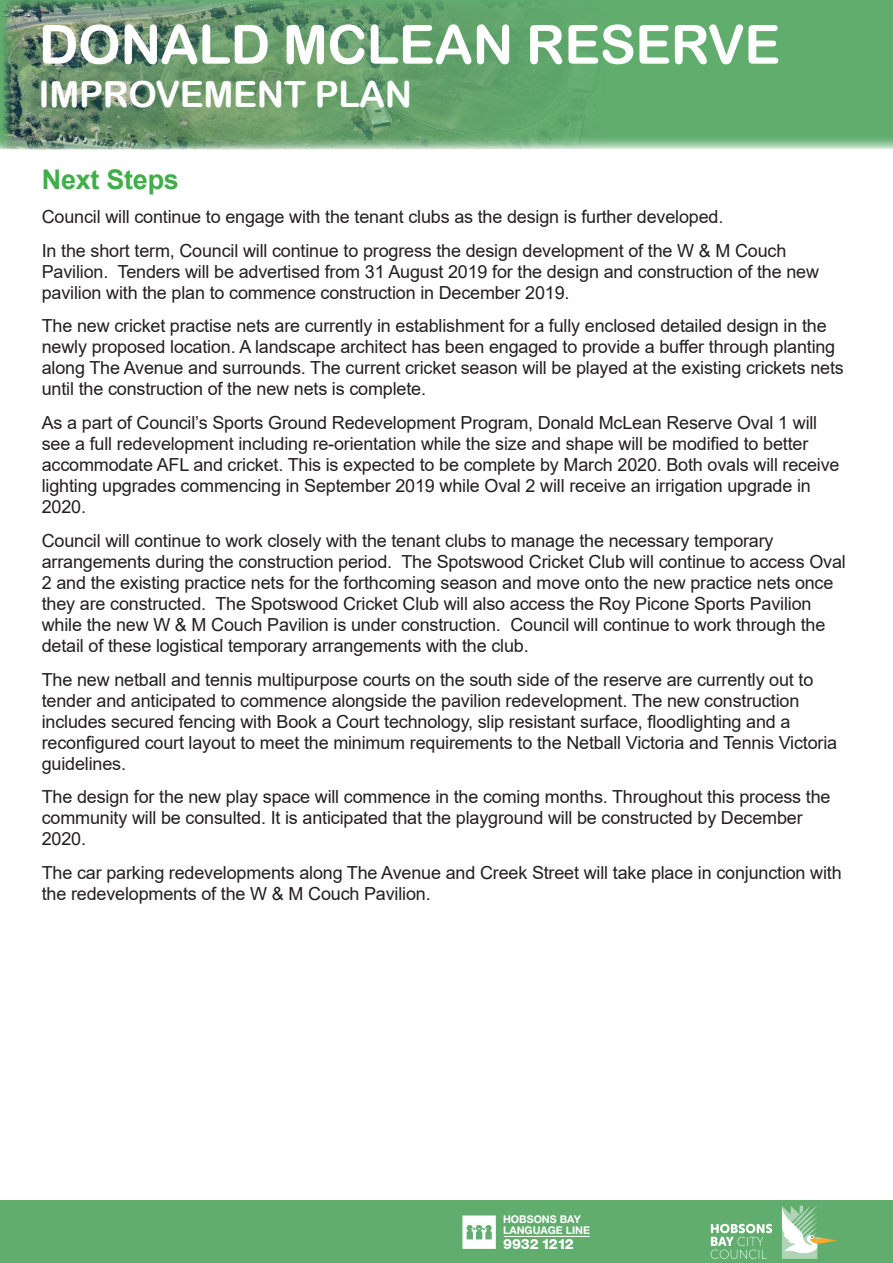
<style>
.page{position:relative;width:893px;height:1263px;background:#fff}
.page>*{position:absolute;margin:0;border:0;box-sizing:border-box;transform-origin:0 0}
.Participate_Banner{font:54px "Arial Rounded MT Bold";letter-spacing:-.01em;color:#fff}
.Participate_Banner-2{font:36px "Arial Rounded MT Bold";letter-spacing:-.01em;color:#fff}
.Participate_Banner-3{font:700 27px "Arial";letter-spacing:-.01em;color:#40ae49}
.Participate_Banner-4{font:18px/21px "Arial";letter-spacing:-.01em;color:#231f20}
.t1{font:800 14.1px "Helvetica Neue LT Std";letter-spacing:-.02em;color:#fff}
.t2{font:700 10.65px/10.4px "Helvetica Neue LT Std";color:#fff}
</style>
<div class="page">
<div style="left:0;top:0;width:893px;height:149px;background:#60ad6e"></div>
<div style="left:0;top:1201px;width:893px;height:62px;background:#60ad6e"></div>
<svg style="left:711px;top:1224px;width:61px;height:35px"></svg>
<svg style="left:782px;top:1205px;width:54px;height:54px"></svg>
<svg style="left:462px;top:1215px;width:34px;height:34px"></svg>
<hr style="left:504px;top:1236px;width:86px;height:1px;background:#fff">
<img style="left:3px;top:0;width:604px;height:149px">
<p class="Participate_Banner" style="left:39px;top:13px;width:743px">DONALD MCLEAN RESERVE</p>
<p class="Participate_Banner-2" style="left:39px;top:73px;width:375px">IMPROVEMENT PLAN</p>
<p class="Participate_Banner-3" style="left:42px;top:160px;width:139px">Next Steps</p>
<p class="Participate_Banner-4" style="left:42px;top:206px;width:683px">Council will continue to engage with the tenant clubs as the design is further developed.</p>
<p class="Participate_Banner-4" style="left:42px;top:240px;width:779px">In the short term, Council will continue to progress the design development of the W &amp; M Couch<br>Pavilion. Tenders will be advertised from 31 August 2019 for the design and construction of the new pavilion with the plan to commence construction in December 2019.</p>
<p class="Participate_Banner-4" style="left:42px;top:315px;width:804px">The new cricket practise nets are currently in establishment for a fully enclosed detailed design in the newly proposed location. A landscape architect has been engaged to provide a buffer through planting along The Avenue and surrounds. The current cricket season will be played at the existing crickets nets until the construction of the new nets is complete.</p>
<p class="Participate_Banner-4" style="left:42px;top:412px;width:799px">As a part of Council’s Sports Ground Redevelopment Program, Donald McLean Reserve Oval 1 will see a full redevelopment including re-orientation while the size and shape will be modified to better accommodate AFL and cricket. This is expected to be complete by March 2020. Both ovals will receive lighting upgrades commencing in September 2019 while Oval 2 will receive an irrigation upgrade in 2020.</p>
<p class="Participate_Banner-4" style="left:42px;top:530px;width:806px">Council will continue to work closely with the tenant clubs to manage the necessary temporary arrangements during the construction period. The Spotswood Cricket Club will continue to access Oval 2 and the existing practice nets for the forthcoming season and move onto the new practice nets once they are constructed. The Spotswood Cricket Club will also access the Roy Picone Sports Pavilion while the new W &amp; M Couch Pavilion is under construction. Council will continue to work through the detail of these logistical temporary arrangements with the club.</p>
<p class="Participate_Banner-4" style="left:42px;top:669px;width:797px">The new netball and tennis multipurpose courts on the south side of the reserve are currently out to tender and anticipated to commence alongside the pavilion redevelopment. The new construction includes secured fencing with Book a Court technology, slip resistant surface, floodlighting and a reconfigured court layout to meet the minimum requirements to the Netball Victoria and Tennis Victoria guidelines.</p>
<p class="Participate_Banner-4" style="left:42px;top:786px;width:790px">The design for the new play space will commence in the coming months. Throughout this process the community will be consulted. It is anticipated that the playground will be constructed by December<br>2020.</p>
<p class="Participate_Banner-4" style="left:42px;top:862px;width:801px">The car parking redevelopments along The Avenue and Creek Street will take place in conjunction with the redevelopments of the W &amp; M Couch Pavilion.</p>
<p class="t2" style="left:503px;top:1214px;width:88px">HOBSONS BAY<br>LANGUAGE LINE</p>
<p class="t1" style="left:503px;top:1235px;width:72px">9932 1212</p>
</div>
